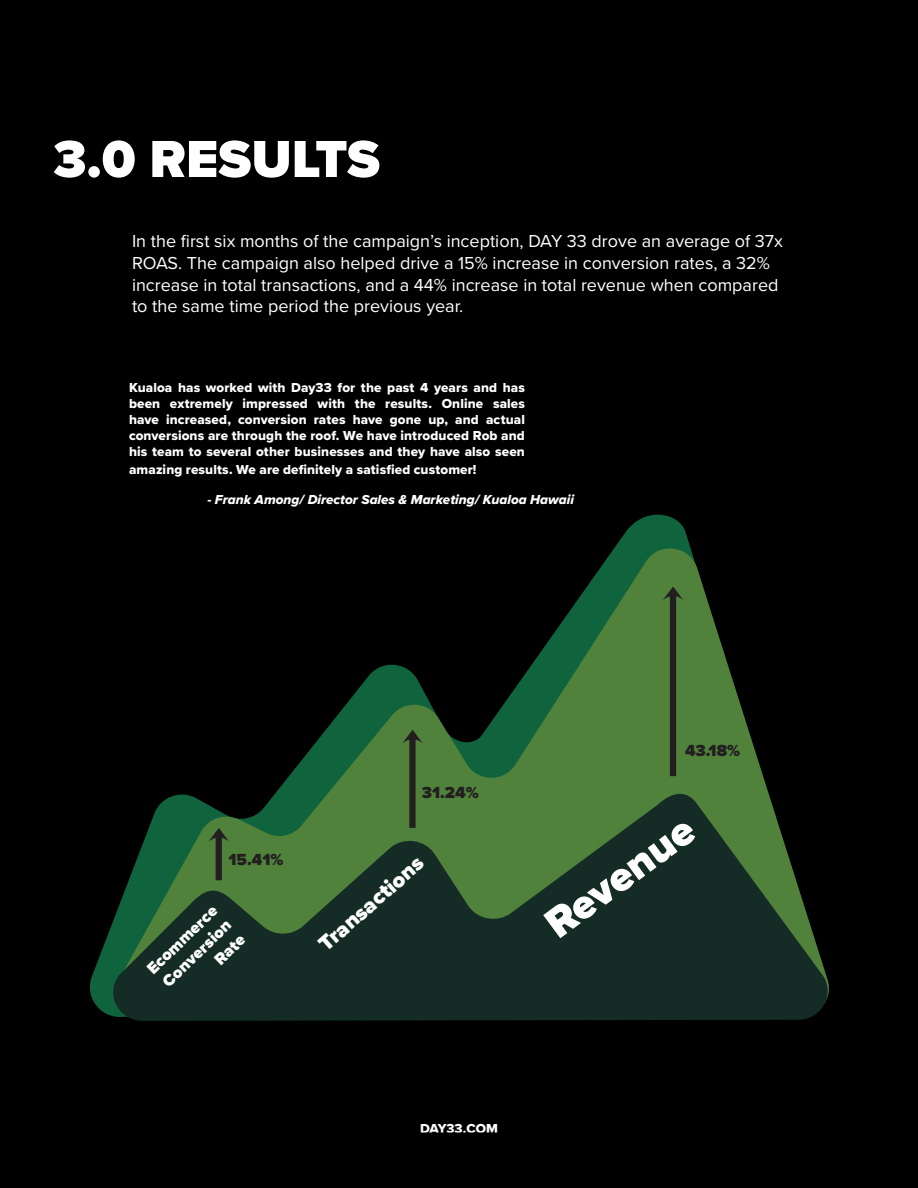
<style>
.page{position:relative;width:918px;height:1188px;background:#000}
.page>*{position:absolute;margin:0;border:0;box-sizing:border-box;transform-origin:0 0}
.t1{font:900 54px "Proxima Nova";color:#fff}
.t2{font:900 43.2px "Proxima Nova";color:#fff}
.t3{font:900 21.9px "Proxima Nova";color:#fff}
.t4{font:18px/21.6px "Proxima Nova";color:#fff}
.t5{font:900 16.65px/20px "Proxima Nova";color:#fff;text-align:right}
.t6{font:900 16.65px "Proxima Nova";color:#231f20}
.t7{font:13.5px/16.2px "Proxima Nova Extrabld";letter-spacing:.01em;color:#fff;text-align:justify}
.t8{font:13.5px "Proxima Nova Extrabld It";color:#fff}
.t9{font:13.5px "Proxima Nova Extrabld";letter-spacing:-.01em;color:#fff}
</style>
<div class="page">
<svg style="left:90px;top:514px;width:599px;height:499px"></svg>
<svg style="left:111px;top:541px;width:657px;height:249px"></svg>
<svg style="left:105px;top:790px;width:724px;height:231px;background:#224429"></svg>
<svg style="left:402px;top:730px;width:21px;height:98px;background:#426332"></svg>
<svg style="left:662px;top:586px;width:22px;height:190px;background:#426533"></svg>
<svg style="left:208px;top:828px;width:21px;height:52px"></svg>
<p class="t1" style="left:53px;top:119px;width:328px">3.0 RESULTS</p>
<p class="t4" style="left:132px;top:230px;width:652px">In the first six months of the campaign’s inception, DAY 33 drove an average of 37x ROAS. The campaign also helped drive a 15% increase in conversion rates, a 32% increase in total transactions, and a 44% increase in total revenue when compared to the same time period the previous year.</p>
<p class="t7" style="left:129px;top:379px;width:398px">Kualoa has worked with Day33 for the past 4 years and has been extremely impressed with the results. Online sales have increased, conversion rates have gone up, and actual conversions are through the roof. We have introduced Rob and his team to several other businesses and they have also seen</p>
<p class="t7" style="left:129px;top:462px;width:349px">amazing results. We are definitely a satisfied customer!</p>
<p class="t8" style="left:207px;top:490px;width:368px">- Frank Among/ Director Sales &amp; Marketing/ Kualoa Hawaii</p>
<p class="t6" style="left:422px;top:780px;width:58px">31.24%</p>
<p class="t6" style="left:685px;top:738px;width:57px">43.18%</p>
<p class="t6" style="left:229px;top:847px;width:56px">15.41%</p>
<p class="t5" style="left:143px;top:964px;width:92px;rotate:-44deg">Ecommerce<br>Conversion<br>Rate</p>
<p class="t3" style="left:311px;top:934px;width:133px;rotate:-41deg">Transactions</p>
<p class="t2" style="left:531px;top:901px;width:175px;rotate:-36deg">Revenue</p>
<p class="t9" style="left:420px;top:1118px;width:79px">DAY33.COM</p>
</div>
